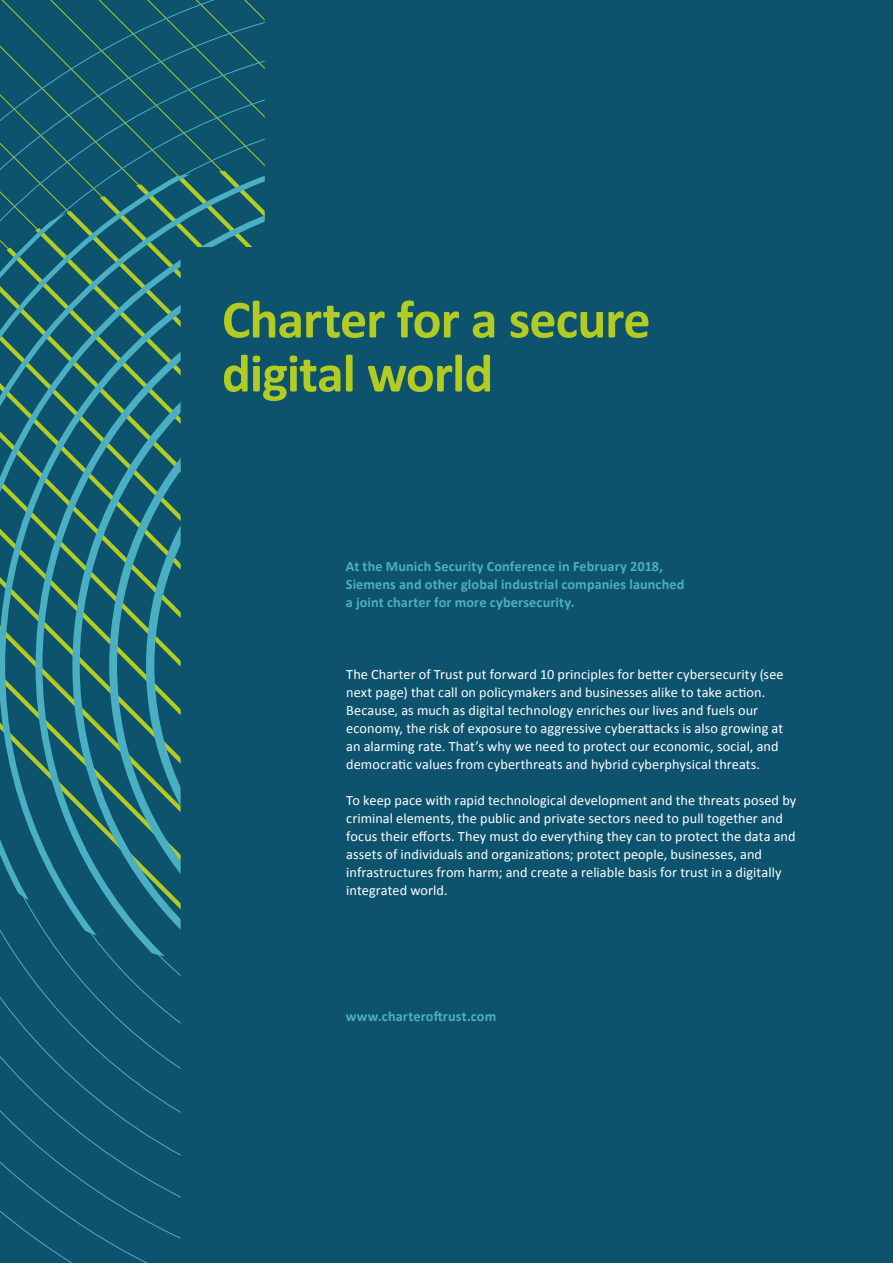
<style>
.page{position:relative;width:893px;height:1263px;background:#0d536e}
.page>*{position:absolute;margin:0;border:0;box-sizing:border-box;transform-origin:0 0}
.t1{font:700 54px/54px "Calibri";letter-spacing:-.02em;color:#b3cc22}
.t2{font:14.25px/18px "Calibri";letter-spacing:.005em;color:#fff}
.t3{font:700 14.25px/18px "Calibri";letter-spacing:.01em;color:#4bafc4}
</style>
<div class="page">
<svg style="left:0;top:0;width:265px;height:1263px"></svg>
<h1 class="t1" style="left:222px;top:292px;width:430px">Charter for a secure digital world</h1>
<p class="t3" style="left:346px;top:558px;width:340px">At the Munich Security Conference in February 2018,<br>Siemens and other global industrial companies launched a joint charter for more cybersecurity.</p>
<p class="t2" style="left:346px;top:666px;width:439px">The Charter of Trust put forward 10 principles for better cybersecurity (see next page) that call on policymakers and businesses alike to take action.<br>Because, as much as digital technology enriches our lives and fuels our economy, the risk of exposure to aggressive cyberattacks is also growing at an alarming rate. That’s why we need to protect our economic, social, and democratic values from cyberthreats and hybrid cyberphysical threats.</p>
<p class="t2" style="left:346px;top:792px;width:452px">To keep pace with rapid technological development and the threats posed by criminal elements, the public and private sectors need to pull together and focus their efforts. They must do everything they can to protect the data and assets of individuals and organizations; protect people, businesses, and infrastructures from harm; and create a reliable basis for trust in a digitally integrated world.</p>
<p class="t3" style="left:346px;top:1008px;width:152px">www.charteroftrust.com</p>
</div>
